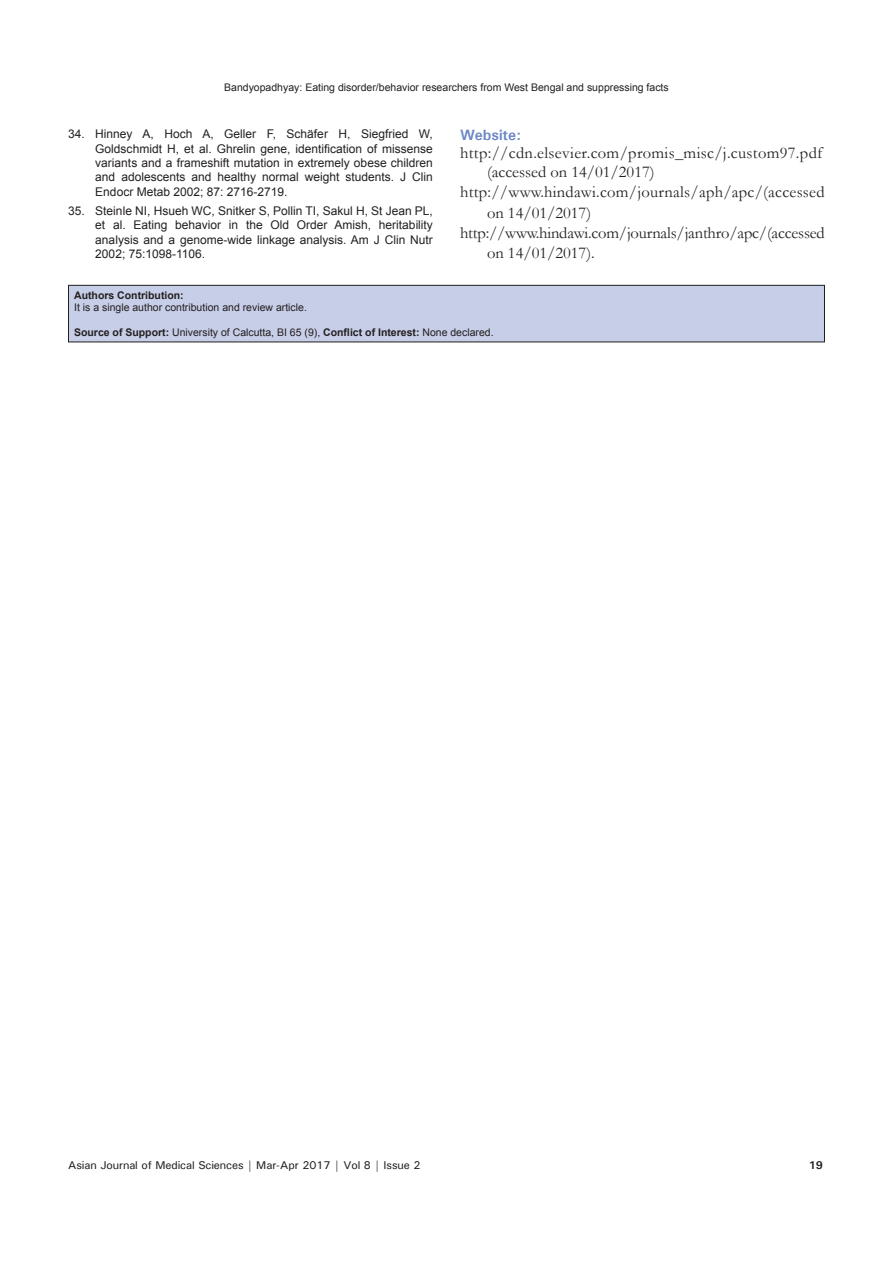
<style>
.page{position:relative;width:893px;height:1263px;background:#fff}
.page>*{position:absolute;margin:0;border:0;box-sizing:border-box;transform-origin:0 0}
.L{font:16.5px/18.8px "Garamond";letter-spacing:.015em;color:#231f20}
.LL{font:16.5px/20.2px "Garamond";letter-spacing:-.01em;color:#231f20}
.t1{font:700 15px "Univers";color:#6d88c5}
.REF{font:12px/14.5px "Arial";color:#231f20;text-align:justify}
.t2{font:500 11.25px "Univers";letter-spacing:-.01em;color:#231f20}
.t3{font:700 11.25px "Univers";color:#231f20}
.SRC{font:10.5px "Arial";color:#231f20}
.SRC-2{font:700 10.5px "Arial";color:#231f20}
.s1{font-weight:700}
</style>
<div class="page">
<div style="left:68px;top:285px;width:756px;height:57px;background:#c7cee8"></div>
<div style="left:68px;top:285px;width:757px;height:57px;border:1px solid #231f20"></div>
<p class="SRC" style="left:224px;top:80px;width:446px">Bandyopadhyay: Eating disorder/behavior researchers from West Bengal and suppressing facts</p>
<p class="REF" style="left:95px;top:126px;width:339px;text-indent:-27px">34. Hinney A, Hoch A, Geller F, Schäfer H, Siegfried W, Goldschmidt H, et al. Ghrelin gene, identification of missense variants and a frameshift mutation in extremely obese children and adolescents and healthy normal weight students. J Clin Endocr Metab 2002; 87: 2716-2719.</p>
<p class="REF" style="left:95px;top:203px;width:339px;text-indent:-27px">35. Steinle NI, Hsueh WC, Snitker S, Pollin TI, Sakul H, St Jean PL, et al. Eating behavior in the Old Order Amish, heritability analysis and a genome-wide linkage analysis. Am J Clin Nutr 2002; 75:1098-1106.</p>
<h2 class="t1" style="left:460px;top:125px;width:63px">Website:</h2>
<p class="L" style="left:487px;top:143px;width:337px;text-indent:-27px">http://cdn.elsevier.com/promis_misc/j.custom97.pdf (accessed on 14/01/2017)</p>
<p class="L" style="left:487px;top:182px;width:339px;line-height:20.2px;text-indent:-27px">http://www.hindawi.com/journals/aph/apc/(accessed on 14/01/2017)</p>
<p class="LL" style="left:487px;top:222px;width:339px;text-indent:-27px">http://www.hindawi.com/journals/janthro/apc/(accessed on 14/01/2017).</p>
<p class="SRC-2" style="left:74px;top:287px;width:111px">Authors Contribution:</p>
<p class="SRC" style="left:74px;top:300px;width:234px">It is a single author contribution and review article.</p>
<p class="SRC" style="left:74px;top:325px;width:421px"><span class="s1">Source of Support:</span> University of Calcutta, BI 65 (9), <span class="s1">Conflict of Interest:</span> None declared.</p>
<p class="t2" style="left:68px;top:1157px;width:354px">Asian Journal of Medical Sciences | Mar-Apr 2017 | Vol 8 | Issue 2</p>
<p class="t3" style="left:809px;top:1157px;width:16px">19</p>
</div>
